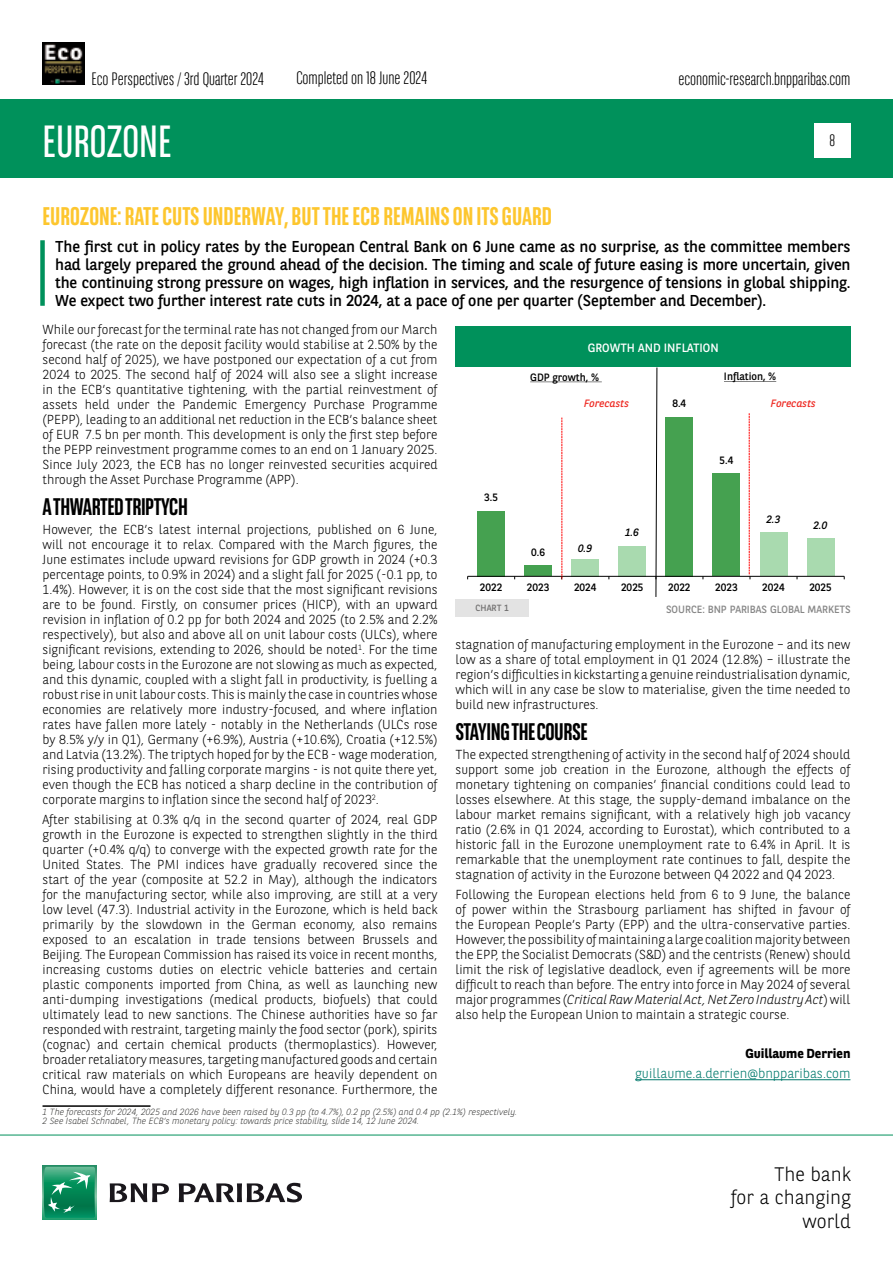
<style>
.page{position:relative;width:893px;height:1263px;background:#fff}
.page>*{position:absolute;margin:0;border:0;box-sizing:border-box;transform-origin:0 0}
.t1{font:45px "BNPP Sans Condensed";color:#fff}
.t2{font:700 25.5px "BNPP Sans Condensed";color:#fdc62e}
.t3{font:700 24px "BNPP Sans Condensed";letter-spacing:-.02em;color:#000}
.t4{font:300 19.5px/23.4px "BNPP Sans";color:#000;text-align:right}
.t5{font:300 18px "BNPP Sans Condensed";color:#000}
.t6{font:300 16.5px "BNPP Sans Condensed";color:#000}
.t7{font:15.75px/18px "BNPP Sans";letter-spacing:-.01em;color:#000;text-align:justify}
.t8{font:300 13.5px "BNPP Sans";color:#00796c}
.t9{font:300 13.05px/15px "BNPP Sans";color:#000;text-align:justify}
.t10{font:700 13.05px "BNPP Sans";color:#000}
.t11{font:12px "BNPP Sans";color:#fff}
.t12{font:10.65px "BNPP Sans";letter-spacing:-.005em;color:#000}
.t13{font:italic 10.65px "BNPP Sans";color:#ee2d26}
.t14{font:italic 10.65px "BNPP Sans";color:#000}
.t15{font:10.5px "BNPP Sans";color:#878787}
.t16{font:italic 300 9px/9px "BNPP Sans";color:#3c3c3b}
.t17{font:9px "BNPP Sans";color:#706f6f}
.s1{font-style:italic}
</style>
<div class="page">
<img style="left:43px;top:43px;width:42px;height:42px">
<div style="left:1px;top:99px;width:892px;height:78px;background:#00915b"></div>
<svg style="left:43px;top:1166px;width:53px;height:53px"></svg>
<svg style="left:44px;top:1167px;width:51px;height:51px;background:#26996e"></svg>
<svg style="left:110px;top:1183px;width:59px;height:19px"></svg>
<svg style="left:179px;top:1183px;width:123px;height:19px"></svg>
<hr style="left:0;top:1135px;width:893px;height:1px;background:#00915b">
<div style="left:814px;top:123px;width:36px;height:34px;background:#fff"></div>
<div style="left:40px;top:240px;width:5px;height:66px;background:#00915b"></div>
<hr style="left:43px;top:1105px;width:108px;height:2px;background:#000">
<hr style="left:635px;top:1079px;width:215px;height:1px;background:#00796c">
<div style="left:455px;top:326px;width:396px;height:42px;background:#00915b"></div>
<div style="left:455px;top:599px;width:74px;height:18px;background:#e3e3e3"></div>
<div style="left:455px;top:367px;width:395px;height:230px;background:#fff"></div>
<div style="left:477px;top:511px;width:28px;height:65px;background:#45a150"></div>
<div style="left:524px;top:565px;width:28px;height:11px;background:#45a150"></div>
<div style="left:571px;top:559px;width:28px;height:17px;background:#a9daaf"></div>
<div style="left:619px;top:546px;width:27px;height:30px;background:#a9daaf"></div>
<div style="left:666px;top:417px;width:27px;height:159px;background:#45a150"></div>
<div style="left:713px;top:473px;width:27px;height:103px;background:#45a150"></div>
<div style="left:760px;top:533px;width:27px;height:43px;background:#a9daaf"></div>
<div style="left:807px;top:538px;width:27px;height:38px;background:#a9daaf"></div>
<hr style="left:468px;top:576px;width:376px;height:1px;background:#000">
<svg style="left:655px;top:367px;width:3px;height:230px"></svg>
<svg style="left:530px;top:382px;width:72px;height:1px"></svg>
<svg style="left:724px;top:381px;width:52px;height:1px"></svg>
<svg style="left:749px;top:413px;width:2px;height:166px"></svg>
<svg style="left:561px;top:418px;width:1px;height:161px"></svg>
<h3 class="t5" style="left:91px;top:67px;width:174px">Eco Perspectives / 3rd Quarter 2024</h3>
<h1 class="t1" style="left:43px;top:113px;width:131px">EUROZONE</h1>
<h3 class="t5" style="left:296px;top:67px;width:132px">Completed on 18 June 2024</h3>
<h2 class="t2" style="left:43px;top:202px;width:511px">EUROZONE: RATE CUTS UNDERWAY, BUT THE ECB REMAINS ON ITS GUARD</h2>
<h3 class="t5" style="left:678px;top:67px;width:174px">economic-research.bnpparibas.com</h3>
<p class="t6" style="left:829px;top:130px;width:7px">8</p>
<p class="t7" style="left:55px;top:237px;width:797px">The first cut in policy rates by the European Central Bank on 6 June came as no surprise, as the committee members had largely prepared the ground ahead of the decision. The timing and scale of future easing is more uncertain, given the continuing strong pressure on wages, high inflation in services, and the resurgence of tensions in global shipping.<br>We expect two further interest rate cuts in 2024, at a pace of one per quarter (September and December).</p>
<p class="t9" style="left:43px;top:321px;width:396px">While our forecast for the terminal rate has not changed from our March forecast (the rate on the deposit facility would stabilise at 2.50% by the second half of 2025), we have postponed our expectation of a cut from 2024 to 2025. The second half of 2024 will also see a slight increase in the ECB’s quantitative tightening, with the partial reinvestment of assets held under the Pandemic Emergency Purchase Programme (PEPP), leading to an additional net reduction in the ECB’s balance sheet of EUR 7.5 bn per month. This development is only the first step before the PEPP reinvestment programme comes to an end on 1 January 2025.<br>Since July 2023, the ECB has no longer reinvested securities acquired through the Asset Purchase Programme (APP).</p>
<h3 class="t3" style="left:43px;top:493px;width:147px">A THWARTED TRIPTYCH</h3>
<p class="t9" style="left:43px;top:522px;width:397px">However, the ECB’s latest internal projections, published on 6 June, will not encourage it to relax. Compared with the March figures, the June estimates include upward revisions for GDP growth in 2024 (+0.3 percentage points, to 0.9% in 2024) and a slight fall for 2025 (-0.1 pp, to 1.4%). However, it is on the cost side that the most significant revisions are to be found. Firstly, on consumer prices (HICP), with an upward revision in inflation of 0.2 pp for both 2024 and 2025 (to 2.5% and 2.2% respectively), but also and above all on unit labour costs (ULCs), where significant revisions, extending to 2026, should be noted<sup>1</sup>. For the time being, labour costs in the Eurozone are not slowing as much as expected, and this dynamic, coupled with a slight fall in productivity, is fuelling a robust rise in unit labour costs. This is mainly the case in countries whose economies are relatively more industry-focused, and where inflation rates have fallen more lately - notably in the Netherlands (ULCs rose by 8.5% y/y in Q1), Germany (+6.9%), Austria (+10.6%), Croatia (+12.5%) and Latvia (13.2%). The triptych hoped for by the ECB - wage moderation, rising productivity and falling corporate margins - is not quite there yet, even though the ECB has noticed a sharp decline in the contribution of corporate margins to inflation since the second half of 2023<sup>2</sup>.</p>
<p class="t9" style="left:43px;top:811px;width:396px">After stabilising at 0.3% q/q in the second quarter of 2024, real GDP growth in the Eurozone is expected to strengthen slightly in the third quarter (+0.4% q/q) to converge with the expected growth rate for the United States. The PMI indices have gradually recovered since the start of the year (composite at 52.2 in May), although the indicators for the manufacturing sector, while also improving, are still at a very low level (47.3). Industrial activity in the Eurozone, which is held back primarily by the slowdown in the German economy, also remains exposed to an escalation in trade tensions between Brussels and Beijing. The European Commission has raised its voice in recent months, increasing customs duties on electric vehicle batteries and certain plastic components imported from China, as well as launching new anti-dumping investigations (medical products, biofuels) that could ultimately lead to new sanctions. The Chinese authorities have so far responded with restraint, targeting mainly the food sector (pork), spirits (cognac) and certain chemical products (thermoplastics). However, broader retaliatory measures, targeting manufactured goods and certain critical raw materials on which Europeans are heavily dependent on China, would have a completely different resonance. Furthermore, the</p>
<p class="t11" style="left:588px;top:339px;width:133px">GROWTH AND INFLATION</p>
<p class="t12" style="left:530px;top:370px;width:70px">GDP growth, %</p>
<p class="t12" style="left:724px;top:369px;width:54px">Inflation, %</p>
<p class="t13" style="left:584px;top:396px;width:46px">Forecasts</p>
<p class="t13" style="left:771px;top:396px;width:46px">Forecasts</p>
<p class="t12" style="left:672px;top:396px;width:15px">8.4</p>
<p class="t12" style="left:484px;top:490px;width:15px">3.5</p>
<p class="t12" style="left:531px;top:545px;width:15px">0.6</p>
<p class="t14" style="left:578px;top:541px;width:15px">0.9</p>
<p class="t14" style="left:625px;top:525px;width:15px">1.6</p>
<p class="t12" style="left:719px;top:453px;width:15px">5.4</p>
<p class="t14" style="left:766px;top:512px;width:15px">2.3</p>
<p class="t14" style="left:813px;top:518px;width:15px">2.0</p>
<p class="t12" style="left:480px;top:580px;width:24px">2022</p>
<p class="t12" style="left:527px;top:580px;width:24px">2023</p>
<p class="t12" style="left:574px;top:580px;width:24px">2024</p>
<p class="t12" style="left:621px;top:580px;width:24px">2025</p>
<p class="t12" style="left:668px;top:580px;width:24px">2022</p>
<p class="t12" style="left:715px;top:580px;width:24px">2023</p>
<p class="t12" style="left:762px;top:580px;width:24px">2024</p>
<p class="t12" style="left:809px;top:580px;width:24px">2025</p>
<p class="t17" style="left:476px;top:602px;width:35px">CHART 1</p>
<p class="t15" style="left:666px;top:602px;width:186px">SOURCE: BNP PARIBAS GLOBAL MARKETS</p>
<p class="t9" style="left:455px;top:636px;width:396px">stagnation of manufacturing employment in the Eurozone – and its new low as a share of total employment in Q1 2024 (12.8%) – illustrate the region’s difficulties in kickstarting a genuine reindustrialisation dynamic, which will in any case be slow to materialise, given the time needed to build new infrastructures.</p>
<h3 class="t3" style="left:455px;top:718px;width:134px">STAYING THE COURSE</h3>
<p class="t9" style="left:455px;top:747px;width:396px">The expected strengthening of activity in the second half of 2024 should support some job creation in the Eurozone, although the effects of monetary tightening on companies’ financial conditions could lead to losses elsewhere. At this stage, the supply-demand imbalance on the labour market remains significant, with a relatively high job vacancy ratio (2.6% in Q1 2024, according to Eurostat), which contributed to a historic fall in the Eurozone unemployment rate to 6.4% in April. It is remarkable that the unemployment rate continues to fall, despite the stagnation of activity in the Eurozone between Q4 2022 and Q4 2023.</p>
<p class="t9" style="left:455px;top:886px;width:396px">Following the European elections held from 6 to 9 June, the balance of power within the Strasbourg parliament has shifted in favour of the European People’s Party (EPP) and the ultra-conservative parties.<br>However, the possibility of maintaining a large coalition majority between the EPP, the Socialist Democrats (S&amp;D) and the centrists (Renew) should limit the risk of legislative deadlock, even if agreements will be more difficult to reach than before. The entry into force in May 2024 of several major programmes (<span class="s1">Critical Raw Material Act, Net Zero Industry Act</span>) will also help the European Union to maintain a strategic course.</p>
<p class="t10" style="left:745px;top:1044px;width:107px">Guillaume Derrien</p>
<p class="t8" style="left:635px;top:1064px;width:217px">guillaume.a.derrien@bnpparibas.com</p>
<p class="t16" style="left:43px;top:1107px;width:476px">1 The forecasts for 2024, 2025 and 2026 have been raised by 0.3 pp (to 4.7%), 0.2 pp (2.5%) and 0.4 pp (2.1%) respectively.<br>2 See Isabel Schnabel, The ECB’s monetary policy: towards price stability, slide 14, 12 June 2024.</p>
<h3 class="t4" style="left:731px;top:1161px;width:122px">The bank<br>for a changing world</h3>
</div>
